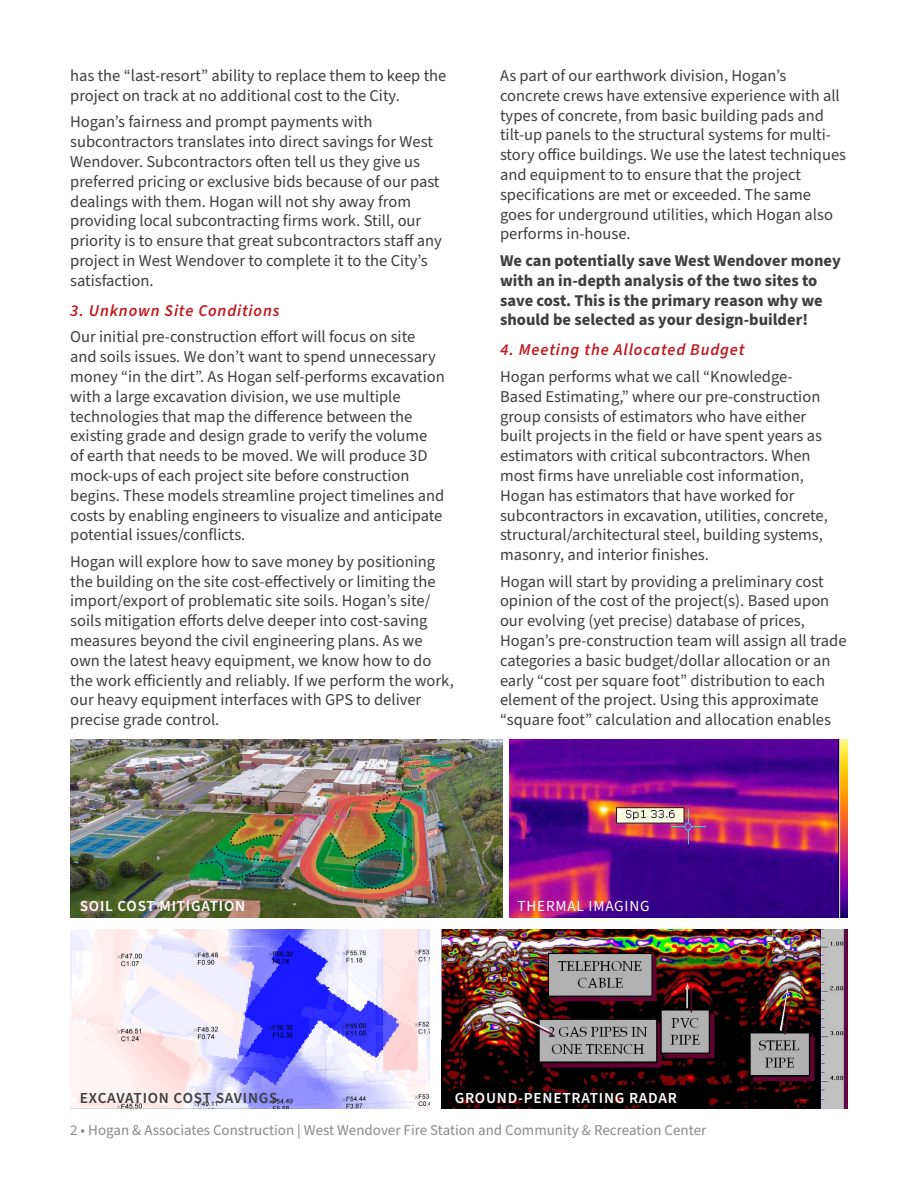
<style>
.page{position:relative;width:918px;height:1188px;background:#fff}
.page>*{position:absolute;margin:0;border:0;box-sizing:border-box;transform-origin:0 0}
.t1{font:16.5px/19.8px "Source Sans Pro";color:#3e3e3f}
.t2{font:700 16.5px/19.8px "Source Sans Pro";color:#3e3e3f}
.t3{font:italic 600 16.5px "Source Sans Pro";letter-spacing:.05em;color:#bf191f}
.t4{font:600 15.3px "Source Sans Pro";letter-spacing:.05em;color:#fff}
.t5{font:600 15.3px "Source Sans Pro";letter-spacing:.05em;color:#3e3e3f}
.t6{font:15.3px "Source Sans Pro";letter-spacing:.05em;color:#fff}
.t7{font:15px "Source Sans Pro";color:#8a8a8e}
</style>
<div class="page">
<img style="left:70px;top:739px;width:432px;height:178px">
<img style="left:442px;top:929px;width:406px;height:179px">
<img style="left:510px;top:739px;width:338px;height:178px">
<img style="left:70px;top:929px;width:359px;height:179px">
<p class="t1" style="left:70px;top:66px;width:378px">has the “last-resort” ability to replace them to keep the project on track at no additional cost to the City.</p>
<p class="t1" style="left:70px;top:113px;width:373px">Hogan’s fairness and prompt payments with subcontractors translates into direct savings for West Wendover. Subcontractors often tell us they give us preferred pricing or exclusive bids because of our past dealings with them. Hogan will not shy away from providing local subcontracting firms work. Still, our priority is to ensure that great subcontractors staff any project in West Wendover to complete it to the City’s satisfaction.</p>
<p class="t3" style="left:70px;top:299px;width:211px">3. Unknown Site Conditions</p>
<p class="t1" style="left:70px;top:327px;width:376px">Our initial pre-construction effort will focus on site and soils issues. We don’t want to spend unnecessary money “in the dirt”. As Hogan self-performs excavation with a large excavation division, we use multiple technologies that map the difference between the existing grade and design grade to verify the volume of earth that needs to be moved. We will produce 3D mock-ups of each project site before construction begins. These models streamline project timelines and costs by enabling engineers to visualize and anticipate potential issues/conflicts.</p>
<p class="t1" style="left:70px;top:552px;width:385px">Hogan will explore how to save money by positioning the building on the site cost-effectively or limiting the import/export of problematic site soils. Hogan’s site/ soils mitigation efforts delve deeper into cost-saving measures beyond the civil engineering plans. As we own the latest heavy equipment, we know how to do the work efficiently and reliably. If we perform the work, our heavy equipment interfaces with GPS to deliver precise grade control.</p>
<p class="t1" style="left:500px;top:66px;width:348px">As part of our earthwork division, Hogan’s concrete crews have extensive experience with all types of concrete, from basic building pads and tilt-up panels to the structural systems for multi&shy;story office buildings. We use the latest techniques and equipment to to ensure that the project specifications are met or exceeded. The same goes for underground utilities, which Hogan also performs in-house.</p>
<p class="t2" style="left:500px;top:251px;width:342px">We can potentially save West Wendover money with an in-depth analysis of the two sites to save cost. This is the primary reason why we should be selected as your design-builder!</p>
<p class="t3" style="left:500px;top:339px;width:246px">4. Meeting the Allocated Budget</p>
<p class="t1" style="left:500px;top:367px;width:329px">Hogan performs what we call “Knowledge-Based Estimating,” where our pre-construction group consists of estimators who have either built projects in the field or have spent years as estimators with critical subcontractors. When most firms have unreliable cost information, Hogan has estimators that have worked for subcontractors in excavation, utilities, concrete, structural/architectural steel, building systems, masonry, and interior finishes.</p>
<p class="t1" style="left:500px;top:572px;width:348px">Hogan will start by providing a preliminary cost opinion of the cost of the project(s). Based upon our evolving (yet precise) database of prices, Hogan’s pre-construction team will assign all trade categories a basic budget/dollar allocation or an early “cost per square foot” distribution to each element of the project. Using this approximate “square foot” calculation and allocation enables</p>
<p class="t4" style="left:80px;top:896px;width:167px">SOIL COST MITIGATION</p>
<p class="t6" style="left:517px;top:896px;width:134px">THERMAL IMAGING</p>
<p class="t5" style="left:80px;top:1088px;width:199px">EXCAVATION COST SAVINGS</p>
<p class="t4" style="left:455px;top:1088px;width:224px">GROUND-PENETRATING RADAR</p>
<p class="t7" style="left:70px;top:1120px;width:638px">2 • Hogan &amp; Associates Construction | West Wendover Fire Station and Community &amp; Recreation Center</p>
</div>
